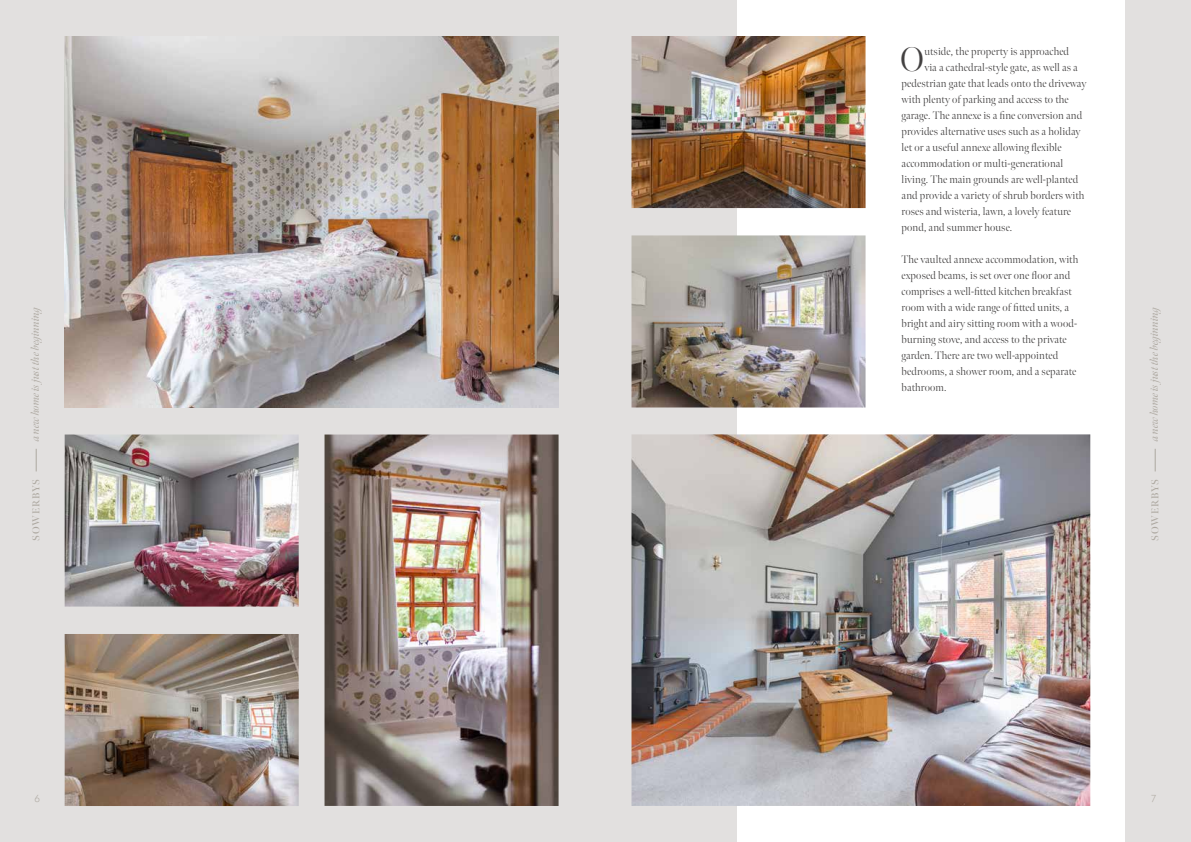
<style>
.page{position:relative;width:1191px;height:842px;background:#fff}
.page>*{position:absolute;margin:0;border:0;box-sizing:border-box;transform-origin:0 0}
.t1{font:300 34px "Meno Banner";color:#434141}
.t2{font:300 11px/16px "Meno Banner";letter-spacing:.01em;color:#434141}
.t3{font:italic 11px "Meno Banner";letter-spacing:-.01em;color:#ada8a0}
.t4{font:600 10px "Meno Banner";letter-spacing:.08em;color:#ada8a0}
.t5{font:300 10px "Quasimoda";color:#ada8a0}
</style>
<div class="page">
<div style="left:0;top:0;width:595px;height:842px;background:#e2e0df"></div>
<div style="left:595px;top:0;width:596px;height:842px;background:#e2e0df"></div>
<svg style="left:36px;top:449px;width:1px;height:22px"></svg>
<svg style="left:1155px;top:449px;width:1px;height:22px"></svg>
<div style="left:737px;top:0;width:388px;height:842px;background:#fff"></div>
<img style="left:65px;top:36px;width:493px;height:372px">
<img style="left:324px;top:434px;width:234px;height:372px">
<img style="left:65px;top:434px;width:234px;height:173px">
<img style="left:65px;top:634px;width:234px;height:172px">
<img style="left:631px;top:434px;width:459px;height:372px">
<img style="left:631px;top:36px;width:234px;height:172px">
<img style="left:631px;top:235px;width:234px;height:172px">
<h1 class="t1" style="left:900px;top:39px;width:25px">O</h1>
<p class="t2" style="left:924px;top:43px;width:146px">utside, the property is approached</p>
<p class="t2" style="left:924px;top:59px;width:155px">via a cathedral-style gate, as well as a</p>
<p class="t2" style="left:901px;top:75px;width:186px">pedestrian gate that leads onto the driveway</p>
<p class="t2" style="left:901px;top:91px;width:169px">with plenty of parking and access to the</p>
<p class="t2" style="left:901px;top:107px;width:182px">garage. The annexe is a fine conversion and</p>
<p class="t2" style="left:901px;top:123px;width:180px">provides alternative uses such as a holiday</p>
<p class="t2" style="left:901px;top:139px;width:162px">let or a useful annexe allowing flexible</p>
<p class="t2" style="left:901px;top:155px;width:163px">accommodation or multi-generational</p>
<p class="t2" style="left:901px;top:171px;width:178px">living. The main grounds are well-planted</p>
<p class="t2" style="left:901px;top:187px;width:184px">and provide a variety of shrub borders with</p>
<p class="t2" style="left:901px;top:203px;width:171px">roses and wisteria, lawn, a lovely feature</p>
<p class="t2" style="left:901px;top:219px;width:112px">pond, and summer house.</p>
<p class="t2" style="left:901px;top:251px;width:178px">The vaulted annexe accommodation, with exposed beams, is set over one floor and comprises a well-fitted kitchen breakfast room with a wide range of fitted units, a bright and airy sitting room with a wood&shy;burning stove, and access to the private garden. There are two well-appointed bedrooms, a shower room, and a separate bathroom.</p>
<p class="t3" style="left:29px;top:441px;width:138px;rotate:-90deg">a new home is just the beginning</p>
<p class="t3" style="left:1147px;top:441px;width:138px;rotate:-90deg">a new home is just the beginning</p>
<p class="t4" style="left:30px;top:541px;width:63px;rotate:-90deg">SOWERBYS</p>
<p class="t4" style="left:1149px;top:541px;width:63px;rotate:-90deg">SOWERBYS</p>
<p class="t5" style="left:35px;top:791px;width:7px">6</p>
<p class="t5" style="left:1151px;top:791px;width:6px">7</p>
</div>
